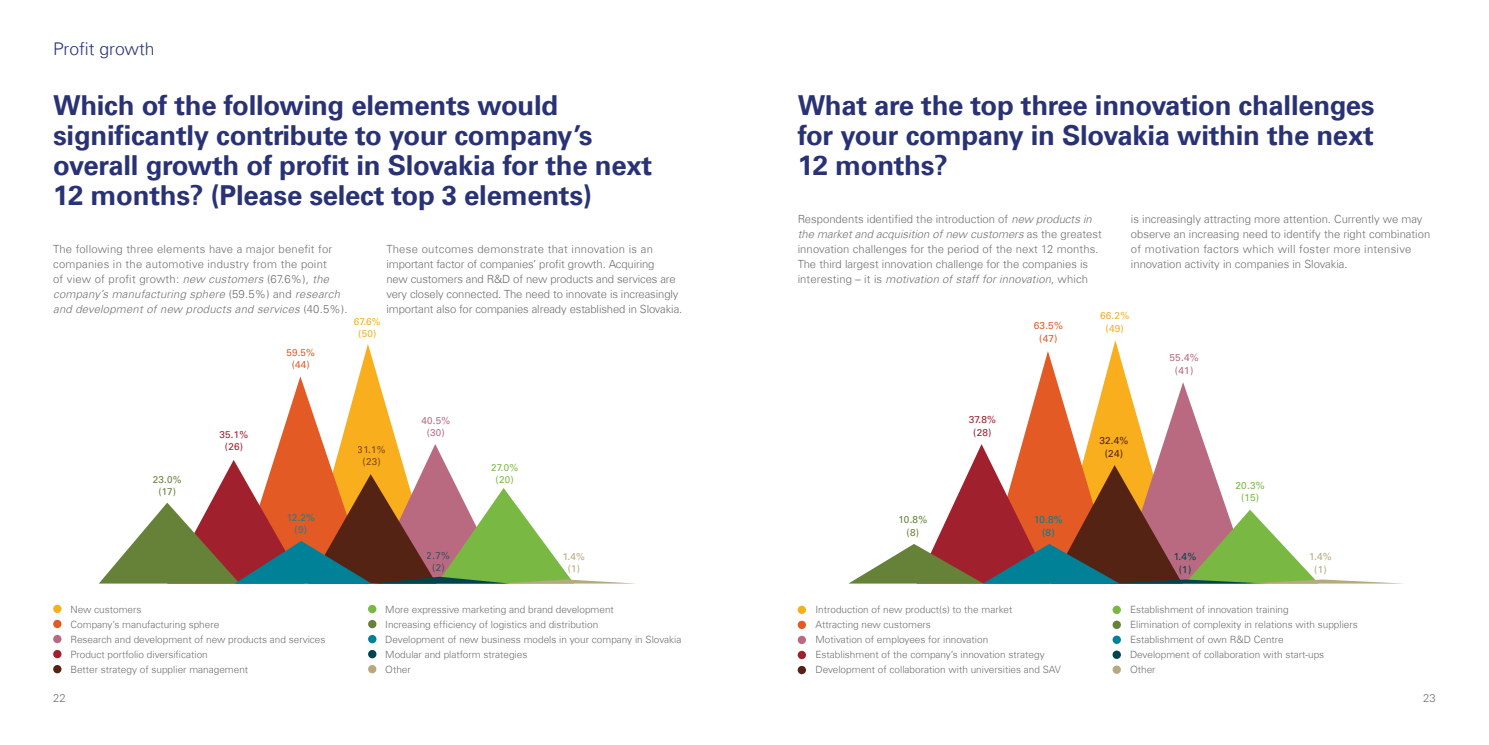
<style>
.page{position:relative;width:1489px;height:745px;background:#fff}
.page>*{position:absolute;margin:0;border:0;box-sizing:border-box;transform-origin:0 0}
.t1{font:700 27.5px/30px "Universfor KPMG";letter-spacing:-.01em;color:#293275}
.t2{font:300 17.5px "Universfor KPMG";color:#293275}
.t3{font:300 11.25px/15px "Universfor KPMG";color:#706f6f}
.t4{font:300 11.25px/15px "Universfor KPMG";letter-spacing:.02em;color:#706f6f}
.t5{font:300 10px/15px "Universfor KPMG";color:#706f6f}
.t6{font:10px/12.5px "Universfor KPMG";color:#a1202e;text-align:center}
.t7{font:10px/12.5px "Universfor KPMG";color:#b96a81;text-align:center}
.t8{font:10px/12.5px "Universfor KPMG";color:#e35a25;text-align:center}
.t9{font:10px/12.5px "Universfor KPMG";color:#79b943;text-align:center}
.t10{font:10px/12.5px "Universfor KPMG";color:#f9ae1d;text-align:center}
.t11{font:10px/12.5px "Universfor KPMG";color:#552314;text-align:center}
.t12{font:10px/12.5px "Universfor KPMG";color:#668138;text-align:center}
.t13{font:10px/12.5px "Universfor KPMG";color:#008197;text-align:center}
.t14{font:10px/12.5px "Universfor KPMG";color:#00444e;text-align:center}
.t15{font:10px/12.5px "Universfor KPMG";color:#b7a97f;text-align:center}
.t16{font:9.88px/12.2px "Universfor KPMG";color:#e35a25;text-align:center}
.t17{font:9.88px/12.2px "Universfor KPMG";color:#a1202e;text-align:center}
.t18{font:9.88px/12.2px "Universfor KPMG";color:#b96a81;text-align:center}
.t19{font:9.88px/12.2px "Universfor KPMG";color:#f9ae1d;text-align:center}
.t20{font:9.88px/12.2px "Universfor KPMG";color:#668138;text-align:center}
.t21{font:9.88px/12.2px "Universfor KPMG";color:#79b943;text-align:center}
.t22{font:9.88px/12.2px "Universfor KPMG";color:#552314;text-align:center}
.t23{font:9.88px/12.2px "Universfor KPMG";color:#008197;text-align:center}
.t24{font:9.88px/12.2px "Universfor KPMG";color:#b7a97f;text-align:center}
.t25{font:9.88px/12.2px "Universfor KPMG";color:#00444e;text-align:center}
.s1{font-style:italic}
</style>
<div class="page">
<svg style="left:99px;top:344px;width:527px;height:239px"></svg>
<svg style="left:53px;top:664px;width:8px;height:9px"></svg>
<div style="left:53px;top:619px;width:8px;height:8px;background:#e35a25;border-radius:50%"></div>
<div style="left:53px;top:649px;width:8px;height:8px;background:#a1202e;border-radius:50%"></div>
<div style="left:53px;top:604px;width:8px;height:8px;background:#f9ae1d;border-radius:50%"></div>
<div style="left:53px;top:634px;width:8px;height:8px;background:#b96a81;border-radius:50%"></div>
<div style="left:368px;top:664px;width:8px;height:9px;background:#b7a97f;border-radius:50%"></div>
<div style="left:368px;top:649px;width:8px;height:9px;background:#00444e;border-radius:50%"></div>
<div style="left:368px;top:634px;width:8px;height:9px;background:#008197;border-radius:50%"></div>
<div style="left:368px;top:604px;width:8px;height:9px;background:#79b943;border-radius:50%"></div>
<div style="left:368px;top:619px;width:8px;height:9px;background:#668138;border-radius:50%"></div>
<svg style="left:849px;top:340px;width:542px;height:243px"></svg>
<svg style="left:797px;top:665px;width:9px;height:8px"></svg>
<div style="left:797px;top:620px;width:9px;height:8px;background:#e35a25;border-radius:50%"></div>
<div style="left:797px;top:650px;width:9px;height:8px;background:#a1202e;border-radius:50%"></div>
<div style="left:797px;top:605px;width:9px;height:8px;background:#f9ae1d;border-radius:50%"></div>
<div style="left:797px;top:635px;width:9px;height:8px;background:#b96a81;border-radius:50%"></div>
<div style="left:1112px;top:665px;width:8px;height:8px;background:#b7a97f;border-radius:50%"></div>
<div style="left:1112px;top:650px;width:8px;height:8px;background:#00444e;border-radius:50%"></div>
<div style="left:1112px;top:635px;width:8px;height:8px;background:#008197;border-radius:50%"></div>
<div style="left:1112px;top:605px;width:8px;height:8px;background:#79b943;border-radius:50%"></div>
<div style="left:1112px;top:620px;width:8px;height:8px;background:#668138;border-radius:50%"></div>
<h2 class="t2" style="left:53px;top:38px;width:103px">Profit growth</h2>
<h1 class="t1" style="left:53px;top:91px;width:600px">Which of the following elements would significantly contribute to your company’s overall growth of profit in Slovakia for the next 12 months? (Please select top 3 elements)</h1>
<p class="t4" style="left:53px;top:241px;width:296px">The following three elements have a major benefit for companies in the automotive industry from the point<br>of view of profit growth: <span class="s1">new customers</span> (67.6%), <span class="s1">the company’s manufacturing sphere</span> (59.5%) and <span class="s1">research and development of new products and services</span> (40.5%).</p>
<p class="t3" style="left:386px;top:241px;width:297px">These outcomes demonstrate that innovation is an important factor of companies’ profit growth. Acquiring<br>new customers and R&amp;D of new products and services are very closely connected. The need to innovate is increasingly important also for companies already established in Slovakia.</p>
<p class="t16" style="left:286px;top:346px;width:30px">59.5% (44)</p>
<p class="t19" style="left:354px;top:315px;width:28px">67.6% (50)</p>
<p class="t20" style="left:153px;top:472px;width:30px">23.0% (17)</p>
<p class="t17" style="left:220px;top:427px;width:30px">35.1% (26)</p>
<p class="t23" style="left:286px;top:511px;width:30px">12.2% (9)</p>
<p class="t22" style="left:358px;top:443px;width:29px">31.1% (23)</p>
<p class="t18" style="left:421px;top:414px;width:30px">40.5% (30)</p>
<p class="t25" style="left:427px;top:549px;width:25px">2.7% (2)</p>
<p class="t21" style="left:491px;top:461px;width:28px">27.0% (20)</p>
<p class="t24" style="left:563px;top:550px;width:24px">1.4% (1)</p>
<p class="t5" style="left:71px;top:601px;width:256px">New customers<br>Company’s manufacturing sphere<br>Research and development of new products and services Product portfolio diversification<br>Better strategy of supplier management</p>
<p class="t5" style="left:385px;top:601px;width:297px">More expressive marketing and brand development<br>Increasing efficiency of logistics and distribution<br>Development of new business models in your company in Slovakia Modular and platform strategies<br>Other</p>
<h1 class="t1" style="left:797px;top:91px;width:578px;text-align:justify">What are the top three innovation challenges for your company in Slovakia within the next 12 months?</h1>
<p class="t3" style="left:797px;top:211px;width:305px">Respondents identified the introduction of <span class="s1">new products in the market and acquisition of new customers</span> as the greatest innovation challenges for the period of the next 12 months.<br>The third largest innovation challenge for the companies is interesting – it is <span class="s1">motivation of staff for innovation</span>, which</p>
<p class="t3" style="left:1130px;top:211px;width:301px">is increasingly attracting more attention. Currently we may observe an increasing need to identify the right combination of motivation factors which will foster more intensive innovation activity in companies in Slovakia.</p>
<p class="t12" style="left:898px;top:513px;width:30px">10.8% (8)</p>
<p class="t6" style="left:968px;top:413px;width:29px">37.8% (28)</p>
<p class="t8" style="left:1033px;top:319px;width:31px">63.5% (47)</p>
<p class="t10" style="left:1100px;top:309px;width:31px">66.2% (49)</p>
<p class="t13" style="left:1033px;top:513px;width:30px">10.8% (8)</p>
<p class="t11" style="left:1099px;top:434px;width:31px">32.4% (24)</p>
<p class="t7" style="left:1169px;top:351px;width:31px">55.4% (41)</p>
<p class="t9" style="left:1235px;top:478px;width:31px">20.3% (15)</p>
<p class="t14" style="left:1173px;top:550px;width:24px">1.4% (1)</p>
<p class="t15" style="left:1309px;top:550px;width:24px">1.4% (1)</p>
<p class="t5" style="left:815px;top:601px;width:247px">Introduction of new product(s) to the market<br>Attracting new customers<br>Motivation of employees for innovation<br>Establishment of the company’s innovation strategy Development of collaboration with universities and SAV</p>
<p class="t5" style="left:1129px;top:601px;width:229px">Establishment of innovation training<br>Elimination of complexity in relations with suppliers Establishment of own R&amp;D Centre<br>Development of collaboration with start-ups<br>Other</p>
<p class="t3" style="left:53px;top:690px;width:14px">22</p>
<p class="t3" style="left:1423px;top:690px;width:14px">23</p>
</div>
